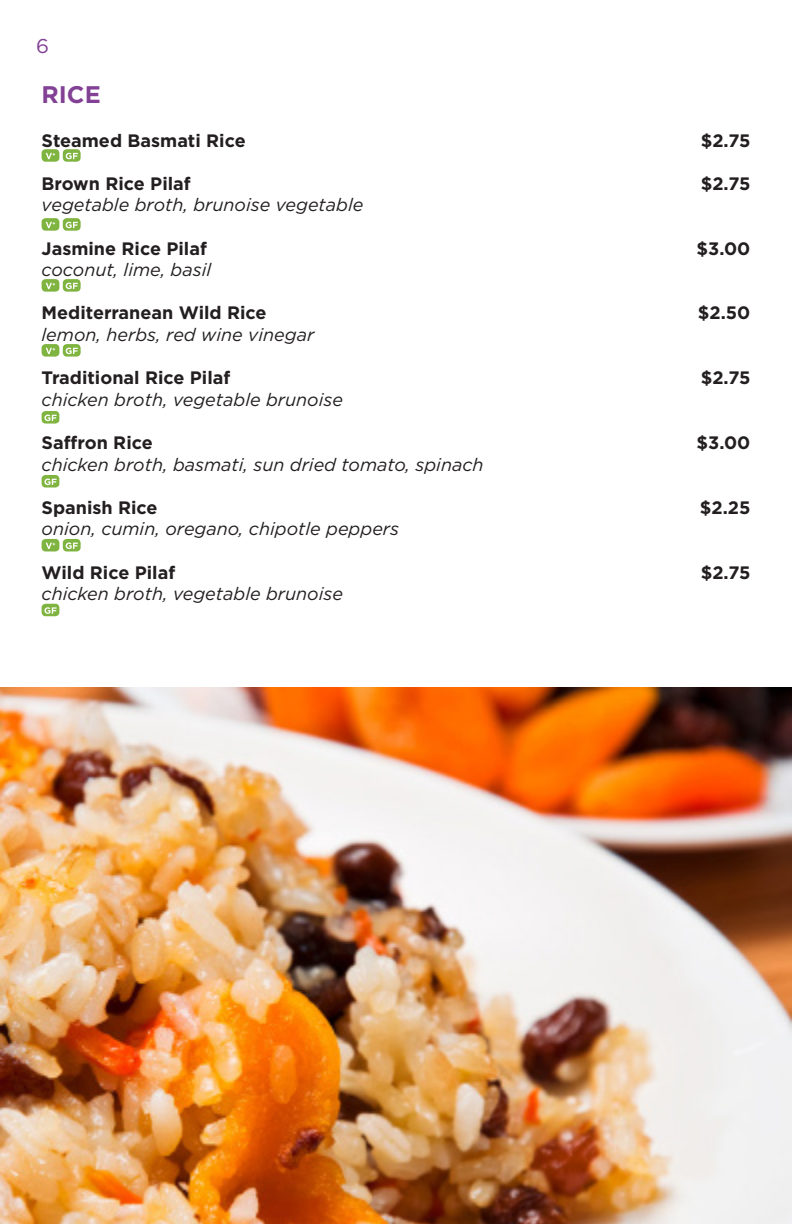
<style>
.page{position:relative;width:792px;height:1224px;background:#fff}
.page>*{position:absolute;margin:0;border:0;box-sizing:border-box;transform-origin:0 0}
.t1{font:700 24px "Gotham HTF";color:#824195}
.t2{font:20px "Gotham HTF";color:#824195}
.t3{font:italic 18px "Gotham HTF";color:#231f20}
.t4{font:700 18px "Gotham HTF";color:#231f20}
</style>
<div class="page">
<img style="left:0;top:688px;width:792px;height:536px">
<div style="left:42px;top:149px;width:17px;height:13px;background:#7fb440;border-radius:4px"></div>
<svg style="left:46px;top:153px;width:9px;height:6px"></svg>
<div style="left:42px;top:218px;width:17px;height:13px;background:#7fb440;border-radius:4px"></div>
<svg style="left:46px;top:222px;width:9px;height:6px"></svg>
<div style="left:42px;top:279px;width:17px;height:13px;background:#7fb440;border-radius:4px"></div>
<svg style="left:46px;top:283px;width:9px;height:6px"></svg>
<div style="left:42px;top:344px;width:17px;height:13px;background:#7fb440;border-radius:4px"></div>
<svg style="left:46px;top:348px;width:9px;height:6px"></svg>
<div style="left:42px;top:539px;width:17px;height:12px;background:#7fb440;border-radius:4px"></div>
<svg style="left:46px;top:543px;width:9px;height:6px"></svg>
<div style="left:63px;top:149px;width:18px;height:13px;background:#7fb440;border-radius:4px"></div>
<svg style="left:66px;top:153px;width:12px;height:6px"></svg>
<div style="left:63px;top:218px;width:18px;height:13px;background:#7fb440;border-radius:4px"></div>
<svg style="left:66px;top:222px;width:12px;height:6px"></svg>
<div style="left:63px;top:279px;width:18px;height:13px;background:#7fb440;border-radius:4px"></div>
<svg style="left:66px;top:283px;width:12px;height:6px"></svg>
<div style="left:63px;top:344px;width:18px;height:13px;background:#7fb440;border-radius:4px"></div>
<svg style="left:66px;top:348px;width:12px;height:6px"></svg>
<div style="left:42px;top:411px;width:17px;height:13px;background:#7fb440;border-radius:4px"></div>
<svg style="left:44px;top:415px;width:13px;height:6px"></svg>
<div style="left:42px;top:475px;width:17px;height:13px;background:#7fb440;border-radius:4px"></div>
<svg style="left:44px;top:479px;width:13px;height:6px"></svg>
<div style="left:42px;top:604px;width:17px;height:12px;background:#7fb440;border-radius:4px"></div>
<svg style="left:44px;top:607px;width:13px;height:7px"></svg>
<div style="left:63px;top:539px;width:18px;height:12px;background:#7fb440;border-radius:4px"></div>
<svg style="left:66px;top:543px;width:12px;height:6px"></svg>
<p class="t2" style="left:36px;top:34px;width:14px">6</p>
<p class="t1" style="left:42px;top:81px;width:61px">RICE</p>
<p class="t4" style="left:42px;top:130px;width:206px">Steamed Basmati Rice</p>
<p class="t4" style="left:701px;top:130px;width:51px">$2.75</p>
<p class="t4" style="left:42px;top:173px;width:151px">Brown Rice Pilaf</p>
<p class="t4" style="left:701px;top:173px;width:51px">$2.75</p>
<p class="t3" style="left:42px;top:195px;width:323px">vegetable broth, brunoise vegetable</p>
<p class="t4" style="left:42px;top:238px;width:167px">Jasmine Rice Pilaf</p>
<p class="t4" style="left:697px;top:238px;width:55px">$3.00</p>
<p class="t3" style="left:42px;top:260px;width:171px">coconut, lime, basil</p>
<p class="t4" style="left:42px;top:303px;width:227px">Mediterranean Wild Rice</p>
<p class="t4" style="left:698px;top:303px;width:54px">$2.50</p>
<p class="t3" style="left:42px;top:325px;width:274px">lemon, herbs, red wine vinegar</p>
<p class="t4" style="left:42px;top:367px;width:190px">Traditional Rice Pilaf</p>
<p class="t4" style="left:701px;top:367px;width:51px">$2.75</p>
<p class="t3" style="left:42px;top:389px;width:303px">chicken broth, vegetable brunoise</p>
<p class="t4" style="left:42px;top:432px;width:113px">Saffron Rice</p>
<p class="t4" style="left:697px;top:432px;width:55px">$3.00</p>
<p class="t3" style="left:42px;top:454px;width:444px">chicken broth, basmati, sun dried tomato, spinach</p>
<p class="t4" style="left:42px;top:497px;width:118px">Spanish Rice</p>
<p class="t4" style="left:700px;top:497px;width:52px">$2.25</p>
<p class="t3" style="left:42px;top:519px;width:359px">onion, cumin, oregano, chipotle peppers</p>
<p class="t4" style="left:42px;top:562px;width:135px">Wild Rice Pilaf</p>
<p class="t4" style="left:701px;top:562px;width:51px">$2.75</p>
<p class="t3" style="left:42px;top:584px;width:303px">chicken broth, vegetable brunoise</p>
</div>
